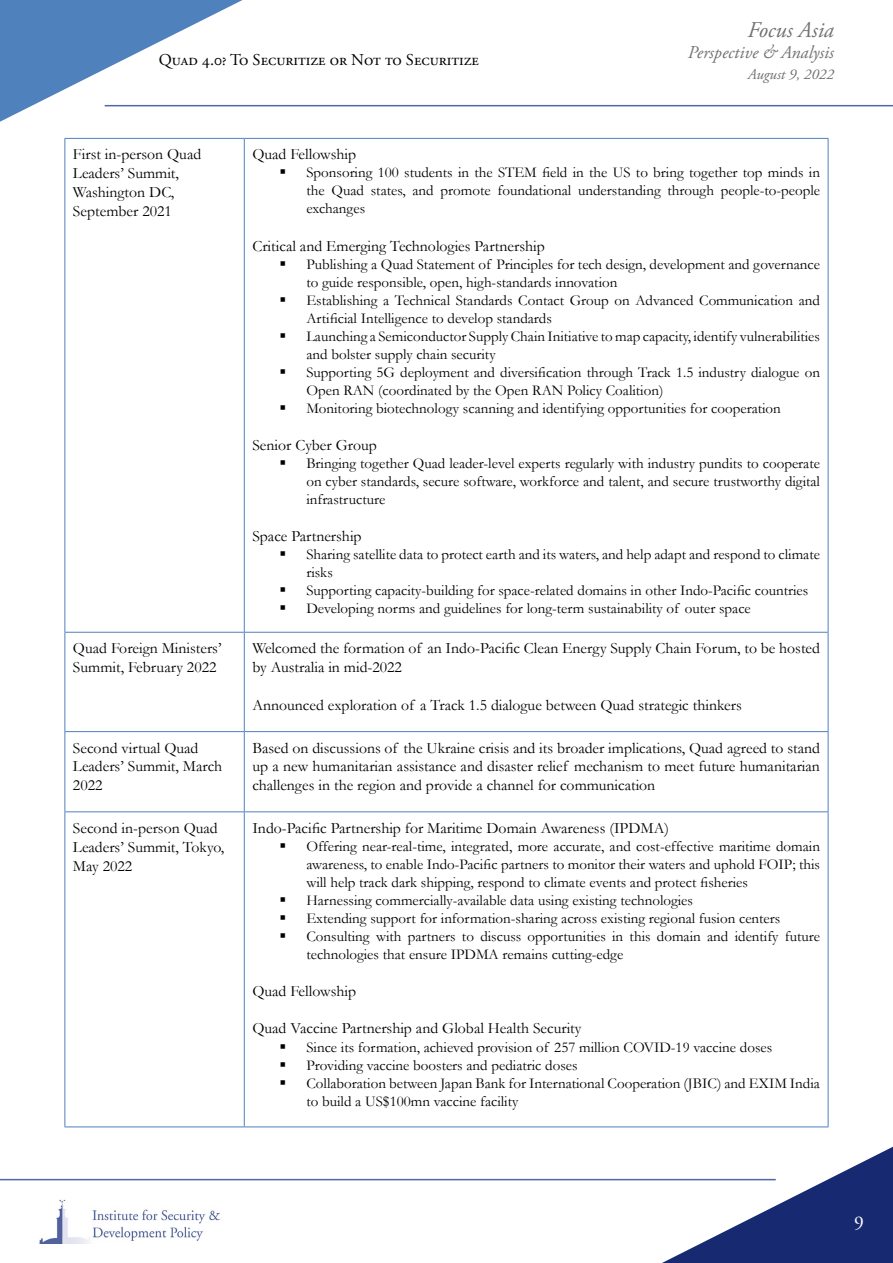
<style>
.page{position:relative;width:893px;height:1263px;background:#fff}
.page>*{position:absolute;margin:0;border:0;box-sizing:border-box;transform-origin:0 0}
.t1{font:italic 22.5px "Adobe Garamond Pro";color:#707172}
.t2{font:19.5px "Adobe Garamond Pro";color:#fff}
.t3{font:italic 18px "Adobe Garamond Pro";color:#707172}
.t4{font:16.5px "Adobe Garamond Pro";color:#000}
.t5{font:15.75px/18.9px "Garamond";color:#000}
.List_Paragraph{font:15px/18px "Garamond";color:#000}
.t6{font:italic 15px "Adobe Garamond Pro";color:#707172}
</style>
<div class="page">
<hr style="left:105px;top:105px;width:788px;height:1px;background:#5066a7">
<svg style="left:0;top:0;width:268px;height:122px"></svg>
<svg style="left:637px;top:1146px;width:256px;height:117px"></svg>
<hr style="left:0;top:1179px;width:776px;height:1px;background:#5066a7">
<img style="left:39px;top:1199px;width:181px;height:44px">
<hr style="left:64px;top:138px;width:180px;height:1px;background:#4f81bd">
<hr style="left:64px;top:139px;width:1px;height:493px;background:#4f81bd">
<hr style="left:244px;top:138px;width:584px;height:1px;background:#4f81bd">
<hr style="left:244px;top:139px;width:1px;height:493px;background:#4f81bd">
<hr style="left:828px;top:139px;width:1px;height:493px;background:#4f81bd">
<hr style="left:64px;top:632px;width:180px;height:1px;background:#4f81bd">
<hr style="left:64px;top:633px;width:1px;height:98px;background:#4f81bd">
<hr style="left:244px;top:632px;width:584px;height:1px;background:#4f81bd">
<hr style="left:244px;top:633px;width:1px;height:98px;background:#4f81bd">
<hr style="left:828px;top:633px;width:1px;height:98px;background:#4f81bd">
<hr style="left:64px;top:731px;width:180px;height:1px;background:#4f81bd">
<hr style="left:64px;top:732px;width:1px;height:79px;background:#4f81bd">
<hr style="left:244px;top:731px;width:584px;height:1px;background:#4f81bd">
<hr style="left:244px;top:732px;width:1px;height:79px;background:#4f81bd">
<hr style="left:828px;top:732px;width:1px;height:79px;background:#4f81bd">
<hr style="left:64px;top:811px;width:180px;height:1px;background:#4f81bd">
<hr style="left:64px;top:812px;width:1px;height:314px;background:#4f81bd">
<hr style="left:244px;top:811px;width:584px;height:1px;background:#4f81bd">
<hr style="left:244px;top:812px;width:1px;height:314px;background:#4f81bd">
<hr style="left:828px;top:812px;width:1px;height:314px;background:#4f81bd">
<hr style="left:64px;top:1126px;width:180px;height:1px;background:#4f81bd">
<hr style="left:244px;top:1126px;width:584px;height:1px;background:#4f81bd">
<p class="t4" style="left:159px;top:50px;width:322px">Quad 4.0? To Securitize or Not to Securitize</p>
<h1 class="t1" style="left:747px;top:16px;width:88px">Focus Asia</h1>
<p class="t3" style="left:688px;top:42px;width:148px">Perspective &amp; Analysis</p>
<p class="t6" style="left:748px;top:65px;width:88px">August 9, 2022</p>
<p class="t5" style="left:73px;top:145px;width:130px">First in-person Quad<br>Leaders’ Summit,<br>Washington DC,<br>September 2021</p>
<p class="t5" style="left:252px;top:145px;width:105px">Quad Fellowship</p>
<p class="List_Paragraph" style="left:306px;top:163px;width:515px;text-align:justify;text-indent:-27px">▪ Sponsoring 100 students in the STEM field in the US to bring together top minds in the Quad states, and promote foundational understanding through people-to-people exchanges</p>
<p class="t5" style="left:252px;top:236px;width:294px">Critical and Emerging Technologies Partnership</p>
<p class="List_Paragraph" style="left:306px;top:255px;width:515px;text-indent:-27px">▪ Publishing a Quad Statement of Principles for tech design, development and governance to guide responsible, open, high-standards innovation</p>
<p class="List_Paragraph" style="left:306px;top:291px;width:515px;text-indent:-27px">▪ Establishing a Technical Standards Contact Group on Advanced Communication and<br>Artificial Intelligence to develop standards</p>
<p class="List_Paragraph" style="left:306px;top:327px;width:515px;text-indent:-27px">▪ Launching a Semiconductor Supply Chain Initiative to map capacity, identify vulnerabilities and bolster supply chain security</p>
<p class="List_Paragraph" style="left:306px;top:363px;width:515px;text-indent:-27px">▪ Supporting 5G deployment and diversification through Track 1.5 industry dialogue on<br>Open RAN (coordinated by the Open RAN Policy Coalition)</p>
<p class="List_Paragraph" style="left:279px;top:399px;width:503px">▪ Monitoring biotechnology scanning and identifying opportunities for cooperation</p>
<p class="t5" style="left:252px;top:435px;width:126px">Senior Cyber Group</p>
<p class="List_Paragraph" style="left:306px;top:454px;width:515px;text-align:justify;text-indent:-27px">▪ Bringing together Quad leader-level experts regularly with industry pundits to cooperate on cyber standards, secure software, workforce and talent, and secure trustworthy digital infrastructure</p>
<p class="t5" style="left:252px;top:526px;width:111px">Space Partnership</p>
<p class="List_Paragraph" style="left:306px;top:545px;width:515px;text-indent:-27px">▪ Sharing satellite data to protect earth and its waters, and help adapt and respond to climate risks</p>
<p class="List_Paragraph" style="left:279px;top:581px;width:530px">▪ Supporting capacity-building for space-related domains in other Indo-Pacific countries</p>
<p class="List_Paragraph" style="left:279px;top:599px;width:473px">▪ Developing norms and guidelines for long-term sustainability of outer space</p>
<p class="t5" style="left:73px;top:638px;width:150px">Quad Foreign Ministers’<br>Summit, February 2022</p>
<p class="t5" style="left:252px;top:638px;width:569px">Welcomed the formation of an Indo-Pacific Clean Energy Supply Chain Forum, to be hosted by Australia in mid-2022</p>
<p class="t5" style="left:252px;top:695px;width:491px">Announced exploration of a Track 1.5 dialogue between Quad strategic thinkers</p>
<p class="t5" style="left:73px;top:738px;width:151px">Second virtual Quad<br>Leaders’ Summit, March<br>2022</p>
<p class="t5" style="left:252px;top:738px;width:569px;text-align:justify">Based on discussions of the Ukraine crisis and its broader implications, Quad agreed to stand up a new humanitarian assistance and disaster relief mechanism to meet future humanitarian challenges in the region and provide a channel for communication</p>
<p class="t5" style="left:73px;top:818px;width:153px">Second in-person Quad<br>Leaders’ Summit, Tokyo,<br>May 2022</p>
<p class="t5" style="left:252px;top:818px;width:418px">Indo-Pacific Partnership for Maritime Domain Awareness (IPDMA)</p>
<p class="List_Paragraph" style="left:306px;top:837px;width:515px;text-align:justify;text-indent:-27px">▪ Offering near-real-time, integrated, more accurate, and cost-effective maritime domain awareness, to enable Indo-Pacific partners to monitor their waters and uphold FOIP; this will help track dark shipping, respond to climate events and protect fisheries</p>
<p class="List_Paragraph" style="left:279px;top:891px;width:415px">▪ Harnessing commercially-available data using existing technologies</p>
<p class="List_Paragraph" style="left:279px;top:909px;width:502px">▪ Extending support for information-sharing across existing regional fusion centers</p>
<p class="List_Paragraph" style="left:306px;top:927px;width:515px;text-indent:-27px">▪ Consulting with partners to discuss opportunities in this domain and identify future technologies that ensure IPDMA remains cutting-edge</p>
<p class="t5" style="left:252px;top:981px;width:105px">Quad Fellowship</p>
<p class="t5" style="left:252px;top:1019px;width:331px">Quad Vaccine Partnership and Global Health Security</p>
<p class="List_Paragraph" style="left:279px;top:1037px;width:494px">▪ Since its formation, achieved provision of 257 million COVID-19 vaccine doses</p>
<p class="List_Paragraph" style="left:279px;top:1055px;width:300px">▪ Providing vaccine boosters and pediatric doses</p>
<p class="List_Paragraph" style="left:306px;top:1073px;width:515px;text-indent:-27px">▪ Collaboration between Japan Bank for International Cooperation (JBIC) and EXIM India to build a US$100mn vaccine facility</p>
<h2 class="t2" style="left:854px;top:1211px;width:11px">9</h2>
</div>
